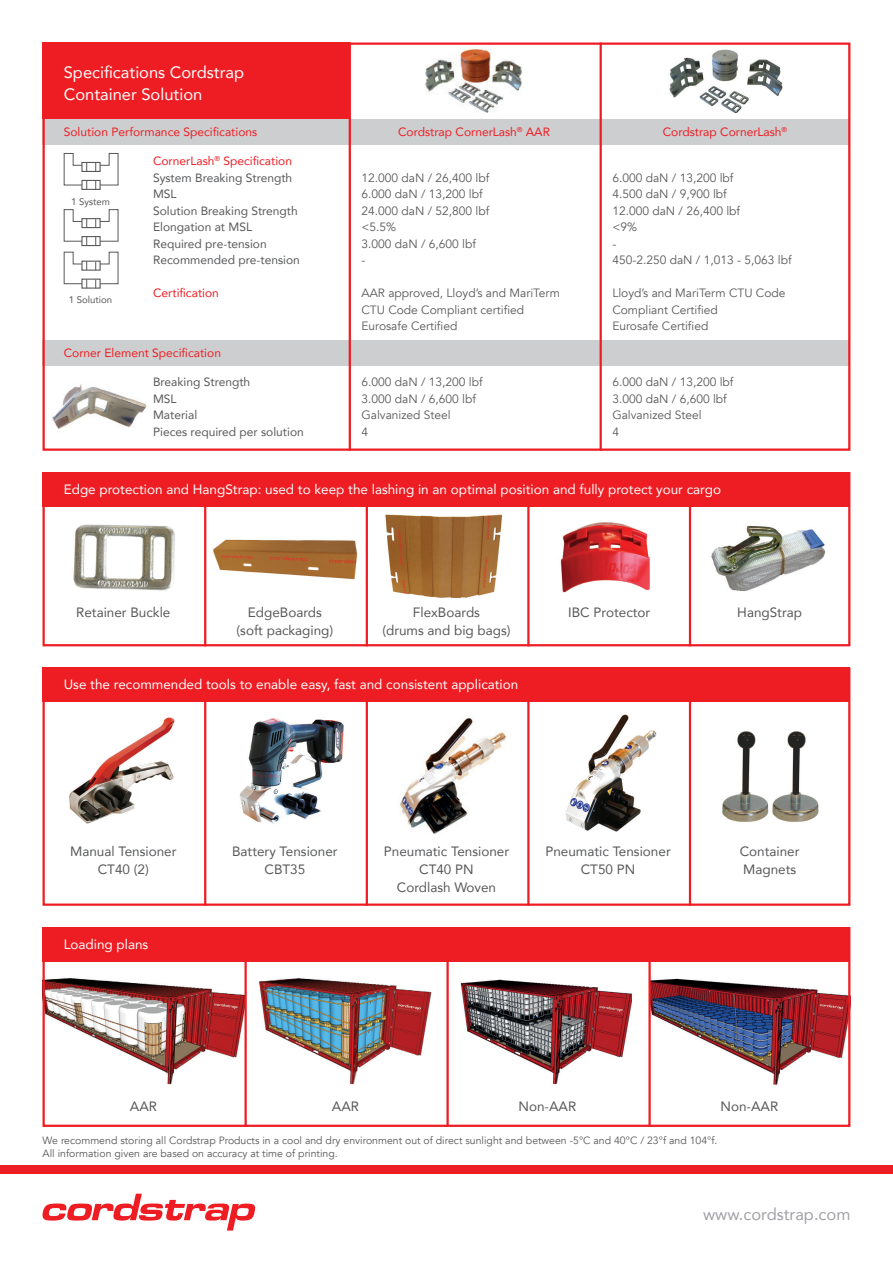
<style>
.page{position:relative;width:893px;height:1263px;background:#fff}
.page>*{position:absolute;margin:0;border:0;box-sizing:border-box;transform-origin:0 0}
.t1{font:16.5px "Avenir";color:#fff}
.t2{font:16.5px "Avenir";color:#a0a1a5}
.t3{font:13.5px "Avenir";color:#57585a}
.t4{font:13.5px "Avenir";color:#fff}
.t5{font:12px "Avenir";color:#57585a}
.t6{font:12px "Avenir";color:#57585a}
.t7{font:12px "Avenir";color:#ee1d23}
.t8{font:10.5px "Avenir";color:#57585a}
.t9{font:9.6px "Avenir";color:#57585a}
</style>
<div class="page">
<img style="left:651px;top:961px;width:196px;height:124px">
<img style="left:46px;top:977px;width:386px;height:108px">
<img style="left:460px;top:979px;width:172px;height:105px">
<img style="left:239px;top:718px;width:105px;height:106px">
<img style="left:69px;top:717px;width:106px;height:107px">
<img style="left:400px;top:717px;width:106px;height:116px">
<img style="left:566px;top:714px;width:91px;height:118px">
<div style="left:43px;top:43px;width:307px;height:76px;background:#ee1d23"></div>
<img style="left:425px;top:49px;width:97px;height:64px">
<img style="left:669px;top:49px;width:114px;height:65px">
<div style="left:43px;top:119px;width:807px;height:26px;background:#cdced0"></div>
<div style="left:43px;top:340px;width:807px;height:26px;background:#cdced0"></div>
<svg style="left:63px;top:153px;width:56px;height:37px"></svg>
<svg style="left:63px;top:209px;width:56px;height:80px"></svg>
<hr style="left:349px;top:43px;width:2px;height:408px;background:#ee1d23">
<hr style="left:600px;top:43px;width:2px;height:408px;background:#ee1d23">
<hr style="left:204px;top:668px;width:2px;height:238px;background:#ee1d23">
<hr style="left:366px;top:668px;width:2px;height:238px;background:#ee1d23">
<hr style="left:689px;top:668px;width:2px;height:238px;background:#ee1d23">
<hr style="left:527px;top:668px;width:2px;height:238px;background:#ee1d23">
<div style="left:43px;top:668px;width:807px;height:34px;background:#ee1d23"></div>
<div style="left:43px;top:927px;width:807px;height:34px;background:#ee1d23"></div>
<hr style="left:244px;top:927px;width:3px;height:200px;background:#ee1d23">
<hr style="left:446px;top:927px;width:3px;height:200px;background:#ee1d23">
<hr style="left:648px;top:927px;width:3px;height:200px;background:#ee1d23">
<img style="left:385px;top:514px;width:118px;height:84px">
<img style="left:711px;top:526px;width:115px;height:66px">
<img style="left:560px;top:522px;width:90px;height:71px">
<img style="left:213px;top:539px;width:145px;height:41px">
<div style="left:43px;top:472px;width:807px;height:34px;background:#ee1d23"></div>
<div style="left:43px;top:472px;width:807px;height:174px;border:2px solid #ee1d23"></div>
<hr style="left:366px;top:472px;width:2px;height:174px;background:#ee1d23">
<hr style="left:527px;top:472px;width:2px;height:174px;background:#ee1d23">
<hr style="left:689px;top:472px;width:2px;height:174px;background:#ee1d23">
<img style="left:722px;top:731px;width:97px;height:91px">
<div style="left:43px;top:927px;width:807px;height:200px;border:2px solid #ee1d23"></div>
<div style="left:43px;top:43px;width:807px;height:408px;border:2px solid #ee1d23"></div>
<div style="left:43px;top:668px;width:807px;height:238px;border:2px solid #ee1d23"></div>
<img style="left:51px;top:384px;width:96px;height:46px">
<hr style="left:204px;top:472px;width:2px;height:174px;background:#ee1d23">
<img style="left:73px;top:524px;width:102px;height:67px">
<div style="left:0;top:1165px;width:893px;height:9px;background:#ee1d23"></div>
<svg style="left:42px;top:1194px;width:214px;height:36px"></svg>
<p class="t1" style="left:64px;top:59px;width:182px">Specifications Cordstrap</p>
<p class="t1" style="left:64px;top:81px;width:140px">Container Solution</p>
<p class="t7" style="left:64px;top:122px;width:195px">Solution Performance Specifications</p>
<p class="t7" style="left:153px;top:151px;width:141px">CornerLash<sup>®</sup> Specification</p>
<p class="t6" style="left:153px;top:168px;width:141px">System Breaking Strength</p>
<p class="t6" style="left:153px;top:184px;width:25px">MSL</p>
<p class="t6" style="left:153px;top:201px;width:146px">Solution Breaking Strength</p>
<p class="t6" style="left:153px;top:217px;width:100px">Elongation at MSL</p>
<p class="t6" style="left:153px;top:234px;width:115px">Required pre-tension</p>
<p class="t6" style="left:153px;top:250px;width:148px">Recommended pre-tension</p>
<p class="t7" style="left:153px;top:283px;width:67px">Certification</p>
<p class="t9" style="left:71px;top:194px;width:40px">1 System</p>
<p class="t9" style="left:69px;top:292px;width:45px">1 Solution</p>
<p class="t7" style="left:64px;top:343px;width:159px">Corner Element Specification</p>
<p class="t6" style="left:153px;top:372px;width:99px">Breaking Strength</p>
<p class="t6" style="left:153px;top:389px;width:25px">MSL</p>
<p class="t6" style="left:153px;top:405px;width:46px">Material</p>
<p class="t6" style="left:153px;top:422px;width:152px">Pieces required per solution</p>
<p class="t7" style="left:398px;top:122px;width:153px">Cordstrap CornerLash<sup>®</sup> AAR</p>
<p class="t7" style="left:663px;top:122px;width:126px">Cordstrap CornerLash<sup>®</sup></p>
<p class="t5" style="left:361px;top:170px;width:129px">12.000 daN / 26,400 lbf</p>
<p class="t5" style="left:361px;top:187px;width:123px">6.000 daN / 13,200 lbf</p>
<p class="t5" style="left:361px;top:203px;width:129px">24.000 daN / 52,800 lbf</p>
<p class="t5" style="left:361px;top:220px;width:36px">&lt;5.5%</p>
<p class="t5" style="left:361px;top:236px;width:116px">3.000 daN / 6,600 lbf</p>
<p class="t5" style="left:361px;top:253px;width:5px">-</p>
<p class="t5" style="left:361px;top:286px;width:200px">AAR approved, Lloyd’s and MariTerm</p>
<p class="t5" style="left:361px;top:302px;width:164px">CTU Code Compliant certified</p>
<p class="t5" style="left:361px;top:319px;width:97px">Eurosafe Certified</p>
<p class="t5" style="left:361px;top:375px;width:123px">6.000 daN / 13,200 lbf</p>
<p class="t5" style="left:361px;top:391px;width:116px">3.000 daN / 6,600 lbf</p>
<p class="t5" style="left:361px;top:408px;width:91px">Galvanized Steel</p>
<p class="t5" style="left:361px;top:424px;width:8px">4</p>
<p class="t5" style="left:612px;top:170px;width:123px">6.000 daN / 13,200 lbf</p>
<p class="t5" style="left:612px;top:187px;width:116px">4.500 daN / 9,900 lbf</p>
<p class="t5" style="left:612px;top:203px;width:129px">12.000 daN / 26,400 lbf</p>
<p class="t5" style="left:612px;top:220px;width:26px">&lt;9%</p>
<p class="t5" style="left:612px;top:236px;width:5px">-</p>
<p class="t5" style="left:612px;top:253px;width:181px">450-2.250 daN / 1,013 - 5,063 lbf</p>
<p class="t5" style="left:612px;top:286px;width:175px">Lloyd’s and MariTerm CTU Code</p>
<p class="t5" style="left:612px;top:302px;width:107px">Compliant Certified</p>
<p class="t5" style="left:612px;top:319px;width:97px">Eurosafe Certified</p>
<p class="t5" style="left:612px;top:375px;width:123px">6.000 daN / 13,200 lbf</p>
<p class="t5" style="left:612px;top:391px;width:116px">3.000 daN / 6,600 lbf</p>
<p class="t5" style="left:612px;top:408px;width:91px">Galvanized Steel</p>
<p class="t5" style="left:612px;top:424px;width:8px">4</p>
<p class="t4" style="left:64px;top:478px;width:659px">Edge protection and HangStrap: used to keep the lashing in an optimal position and fully protect your cargo</p>
<p class="t3" style="left:76px;top:602px;width:96px">Retainer Buckle</p>
<p class="t3" style="left:248px;top:602px;width:76px">EdgeBoards</p>
<p class="t3" style="left:236px;top:620px;width:98px">(soft packaging)</p>
<p class="t3" style="left:413px;top:602px;width:69px">FlexBoards</p>
<p class="t3" style="left:382px;top:620px;width:130px">(drums and big bags)</p>
<p class="t3" style="left:568px;top:602px;width:84px">IBC Protector</p>
<p class="t3" style="left:737px;top:602px;width:66px">HangStrap</p>
<p class="t4" style="left:64px;top:674px;width:456px">Use the recommended tools to enable easy, fast and consistent application</p>
<p class="t3" style="left:70px;top:840px;width:108px">Manual Tensioner</p>
<p class="t3" style="left:98px;top:858px;width:53px">CT40 (2)</p>
<p class="t4" style="left:64px;top:933px;width:86px">Loading plans</p>
<p class="t3" style="left:232px;top:840px;width:107px">Battery Tensioner</p>
<p class="t3" style="left:264px;top:858px;width:42px">CBT35</p>
<p class="t3" style="left:384px;top:840px;width:127px">Pneumatic Tensioner</p>
<p class="t3" style="left:419px;top:858px;width:56px">CT40 PN</p>
<p class="t3" style="left:397px;top:876px;width:101px">Cordlash Woven</p>
<p class="t3" style="left:545px;top:840px;width:127px">Pneumatic Tensioner</p>
<p class="t3" style="left:581px;top:858px;width:56px">CT50 PN</p>
<p class="t3" style="left:740px;top:840px;width:61px">Container</p>
<p class="t3" style="left:743px;top:858px;width:55px">Magnets</p>
<p class="t3" style="left:130px;top:1095px;width:29px">AAR</p>
<p class="t3" style="left:332px;top:1095px;width:29px">AAR</p>
<p class="t3" style="left:519px;top:1095px;width:59px">Non-AAR</p>
<p class="t3" style="left:721px;top:1095px;width:59px">Non-AAR</p>
<p class="t8" style="left:43px;top:1134px;width:676px">We recommend storing all Cordstrap Products in a cool and dry environment out of direct sunlight and between -5°C and 40°C / 23°f and 104°f.</p>
<p class="t8" style="left:43px;top:1147px;width:297px">All information given are based on accuracy at time of printing.</p>
<p class="t2" style="left:703px;top:1201px;width:149px">www.cordstrap.com</p>
</div>
